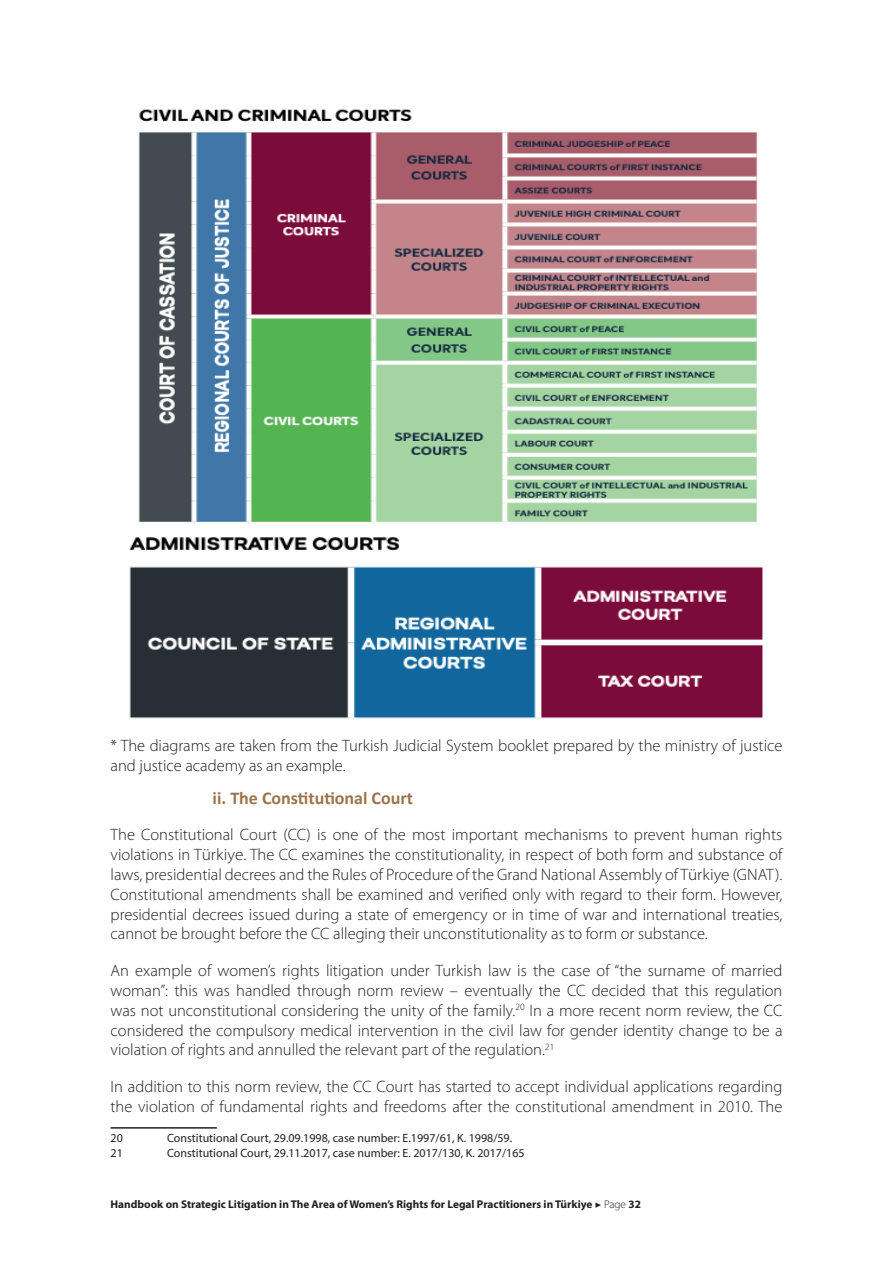
<style>
.page{position:relative;width:893px;height:1263px;background:#fff}
.page>*{position:absolute;margin:0;border:0;box-sizing:border-box;transform-origin:0 0}
.t1{font:700 18px "Calibri";color:#9b744a}
.t2{font:300 16.5px/19.8px "Myriad Pro";color:#231f20}
.t3{font:12px "Myriad Pro";color:#231f20}
.t4{font:700 11.25px "Myriad Pro";color:#231f20}
.s1{font-family:"Minion Pro";font-weight:400}
.s2{font-weight:300}
</style>
<div class="page">
<img style="left:138px;top:109px;width:620px;height:415px">
<img style="left:129px;top:537px;width:634px;height:182px">
<hr style="left:111px;top:1127px;width:106px;height:1px;background:#231f20">
<p class="t2" style="left:111px;top:736px;width:673px">* The diagrams are taken from the Turkish Judicial System booklet prepared by the ministry of justice and justice academy as an example.</p>
<p class="t1" style="left:213px;top:785px;width:202px">ii. The Constitutional Court</p>
<p class="t2" style="left:111px;top:825px;width:673px;text-align:justify">The Constitutional Court (CC) is one of the most important mechanisms to prevent human rights violations in Türkiye. The CC examines the constitutionality, in respect of both form and substance of laws, presidential decrees and the Rules of Procedure of the Grand National Assembly of Türkiye (GNAT).<br>Constitutional amendments shall be examined and verified only with regard to their form. However, presidential decrees issued during a state of emergency or in time of war and international treaties, cannot be brought before the CC alleging their unconstitutionality as to form or substance.</p>
<p class="t2" style="left:111px;top:961px;width:673px;text-align:justify">An example of women’s rights litigation under Turkish law is the case of “the surname of married woman”: this was handled through norm review – eventually the CC decided that this regulation was not unconstitutional considering the unity of the family.<sup>20</sup> In a more recent norm review, the CC considered the compulsory medical intervention in the civil law for gender identity change to be a violation of rights and annulled the relevant part of the regulation.<sup>21</sup></p>
<p class="t2" style="left:111px;top:1077px;width:673px">In addition to this norm review, the CC Court has started to accept individual applications regarding the violation of fundamental rights and freedoms after the constitutional amendment in 2010. The</p>
<p class="t3" style="left:111px;top:1131px;width:14px">20</p>
<p class="t3" style="left:167px;top:1131px;width:347px">Constitutional Court, 29.09.1998, case number: E.1997/61, K. 1998/59.</p>
<p class="t3" style="left:111px;top:1145px;width:14px">21</p>
<p class="t3" style="left:167px;top:1145px;width:359px">Constitutional Court, 29.11.2017, case number: E. 2017/130, K. 2017/165</p>
<p class="t4" style="left:111px;top:1196px;width:532px">Handbook on Strategic Litigation in The Area of Women’s Rights for Legal Practitioners in Türkiye <span class="s1">▶</span> <span class="s2">Page</span> 32</p>
</div>
